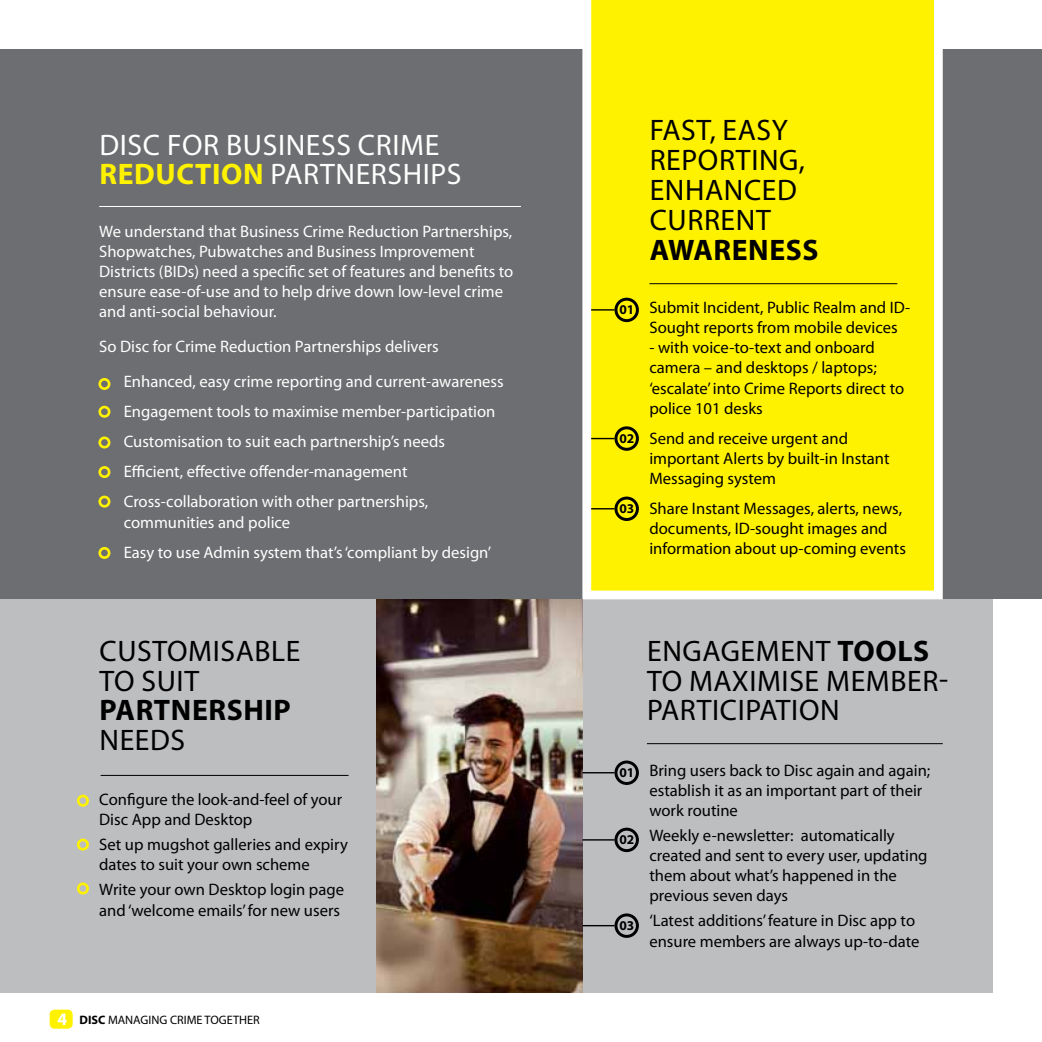
<style>
.page{position:relative;width:1042px;height:1042px;background:#fff}
.page>*{position:absolute;margin:0;border:0;box-sizing:border-box;transform-origin:0 0}
.t1{font:29.75px/29.8px "Myriad Pro";letter-spacing:.02em;color:#000}
.t2{font:29.75px "Myriad Pro";letter-spacing:.02em;color:#fff}
.t3{font:700 29.75px "Myriad Pro";letter-spacing:.02em;color:#000}
.t4{font:16.62px/20.1px "Myriad Pro";color:#000}
.t5{font:16.62px/20.1px "Myriad Pro";color:#fff}
.t6{font:700 13.47px "Myriad Pro";color:#000}
.t7{font:12.25px "Myriad Pro";color:#000}
.s1{font-weight:700;color:#fff200}
.s2{font-weight:700;font-size:17.5px;color:#fff}
.s3{font-weight:700}
</style>
<div class="page">
<div style="left:0;top:599px;width:992px;height:393px;background:#bcbec0"></div>
<div style="left:0;top:50px;width:1042px;height:549px;background:#6d6e71"></div>
<svg style="left:582px;top:0;width:361px;height:599px;background:#fef210"></svg>
<div style="left:50px;top:1009px;width:23px;height:19px;background:#fff200;border-radius:5px"></div>
<hr style="left:99px;top:206px;width:422px;height:1px;background:#fff">
<hr style="left:101px;top:775px;width:247px;height:1px;background:#000">
<hr style="left:649px;top:283px;width:248px;height:1px;background:#000">
<hr style="left:647px;top:743px;width:296px;height:1px;background:#000">
<div style="left:77px;top:794px;width:12px;height:12px;border:3px solid #fff200;border-radius:50%"></div>
<div style="left:77px;top:838px;width:12px;height:12px;border:3px solid #fff200;border-radius:50%"></div>
<div style="left:77px;top:882px;width:12px;height:12px;border:3px solid #fff200;border-radius:50%"></div>
<div style="left:98px;top:378px;width:12px;height:12px;border:3px solid #fff200;border-radius:50%"></div>
<div style="left:98px;top:406px;width:12px;height:12px;border:3px solid #fff200;border-radius:50%"></div>
<div style="left:98px;top:436px;width:12px;height:12px;border:3px solid #fff200;border-radius:50%"></div>
<div style="left:98px;top:466px;width:12px;height:12px;border:3px solid #fff200;border-radius:50%"></div>
<div style="left:98px;top:495px;width:12px;height:12px;border:3px solid #fff200;border-radius:50%"></div>
<div style="left:98px;top:547px;width:12px;height:12px;border:3px solid #fff200;border-radius:50%"></div>
<img style="left:376px;top:599px;width:206px;height:393px">
<div style="left:614px;top:298px;width:25px;height:24px;border:3px solid #000;border-radius:50%"></div>
<hr style="left:591px;top:309px;width:23px;height:2px;background:#000">
<div style="left:614px;top:760px;width:25px;height:25px;border:3px solid #000;border-radius:50%"></div>
<hr style="left:582px;top:772px;width:32px;height:1px;background:#000">
<div style="left:614px;top:426px;width:25px;height:25px;border:3px solid #000;border-radius:50%"></div>
<svg style="left:591px;top:438px;width:23px;height:1px"></svg>
<div style="left:614px;top:827px;width:25px;height:25px;border:3px solid #000;border-radius:50%"></div>
<hr style="left:582px;top:839px;width:32px;height:1px;background:#000">
<div style="left:614px;top:496px;width:25px;height:25px;border:3px solid #000;border-radius:50%"></div>
<svg style="left:591px;top:508px;width:23px;height:1px"></svg>
<div style="left:614px;top:913px;width:25px;height:25px;border:3px solid #000;border-radius:50%"></div>
<hr style="left:582px;top:925px;width:32px;height:1px;background:#000">
<h1 class="t2" style="left:100px;top:126px;width:85px">Disc for</h1>
<h1 class="t2" style="left:226px;top:126px;width:33px">Business</h1>
<h1 class="t2" style="left:358px;top:126px;width:34px">Crime</h1>
<h1 class="t2" style="left:100px;top:156px;width:202px"><span class="s1">REDUCTION</span> Partnerships</h1>
<p class="t5" style="left:99px;top:221px;width:416px">We understand that Business Crime Reduction Partnerships, Shopwatches, Pubwatches and Business Improvement Districts (BIDs) need a specific set of features and benefits to ensure ease-of-use and to help drive down low-level crime and anti-social behaviour.</p>
<p class="t5" style="left:124px;top:329px;width:381px;line-height:35px;text-indent:-25px">So Disc for Crime Reduction Partnerships delivers<br>Enhanced, easy crime reporting and current-awareness</p>
<p class="t5" style="left:124px;top:396px;width:373px;line-height:30.1px">Engagement tools to maximise member-participation Customisation to suit each partnership’s needs Efficient, effective offender-management Cross-collaboration with other partnerships,</p>
<p class="t5" style="left:124px;top:507px;width:369px;line-height:30.1px">communities and police<br>Easy to use Admin system that’s ‘compliant by design’</p>
<h1 class="t1" style="left:100px;top:635px;width:58px">Customisable to suit</h1>
<h1 class="t3" style="left:100px;top:691px;width:178px">PARTNERSHIP</h1>
<h1 class="t1" style="left:100px;top:725px;width:18px">needs</h1>
<p class="t4" style="left:99px;top:789px;width:244px">Configure the look-and-feel of your<br>Disc App and Desktop</p>
<p class="t4" style="left:99px;top:834px;width:250px">Set up mugshot galleries and expiry dates to suit your own scheme</p>
<p class="t4" style="left:99px;top:879px;width:246px">Write your own Desktop login page and ‘welcome emails’ for new users</p>
<p class="t7" style="left:57px;top:1012px;width:204px"><span class="s2">4</span> <span class="s3">DISC</span> MANAGING CRIME TOGETHER</p>
<h1 class="t1" style="left:650px;top:115px;width:140px">Fast, easy reporting</h1>
<h1 class="t1" style="left:799px;top:145px;width:8px">,</h1>
<h1 class="t1" style="left:650px;top:175px;width:19px">enhanced current</h1>
<h1 class="t3" style="left:650px;top:230px;width:153px">AWARENESS</h1>
<p class="t6" style="left:619px;top:301px;width:16px">01</p>
<p class="t6" style="left:619px;top:430px;width:16px">02</p>
<p class="t6" style="left:619px;top:500px;width:16px">03</p>
<p class="t4" style="left:649px;top:297px;width:262px">Submit Incident, Public Realm and ID-<br>Sought reports from mobile devices</p>
<p class="t4" style="left:649px;top:337px;width:256px">- with voice-to-text and onboard camera – and desktops / laptops; ‘escalate’ into Crime Reports direct to police 101 desks</p>
<p class="t4" style="left:649px;top:428px;width:242px">Send and receive urgent and important Alerts by built-in Instant<br>Messaging system</p>
<p class="t4" style="left:649px;top:498px;width:258px">Share Instant Messages, alerts, news, documents, ID-sought images and information about up-coming events</p>
<h1 class="t1" style="left:647px;top:635px;width:35px">Engagement</h1>
<h1 class="t3" style="left:837px;top:631px;width:90px">TOOLS</h1>
<h1 class="t1" style="left:647px;top:665px;width:117px">tomaximise</h1>
<h1 class="t1" style="left:826px;top:665px;width:20px">member</h1>
<h1 class="t1" style="left:939px;top:665px;width:11px">-</h1>
<h1 class="t1" style="left:647px;top:695px;width:16px">participation</h1>
<p class="t6" style="left:619px;top:764px;width:16px">01</p>
<p class="t6" style="left:619px;top:831px;width:16px">02</p>
<p class="t6" style="left:619px;top:917px;width:16px">03</p>
<p class="t4" style="left:649px;top:759px;width:282px">Bring users back to Disc again and again; establish it as an important part of their work routine</p>
<p class="t4" style="left:649px;top:825px;width:280px">Weekly e-newsletter: automatically created and sent to every user, updating them about what’s happened in the previous seven days</p>
<p class="t4" style="left:649px;top:910px;width:271px">‘Latest additions’ feature in Disc app to ensure members are always up-to-date</p>
</div>
